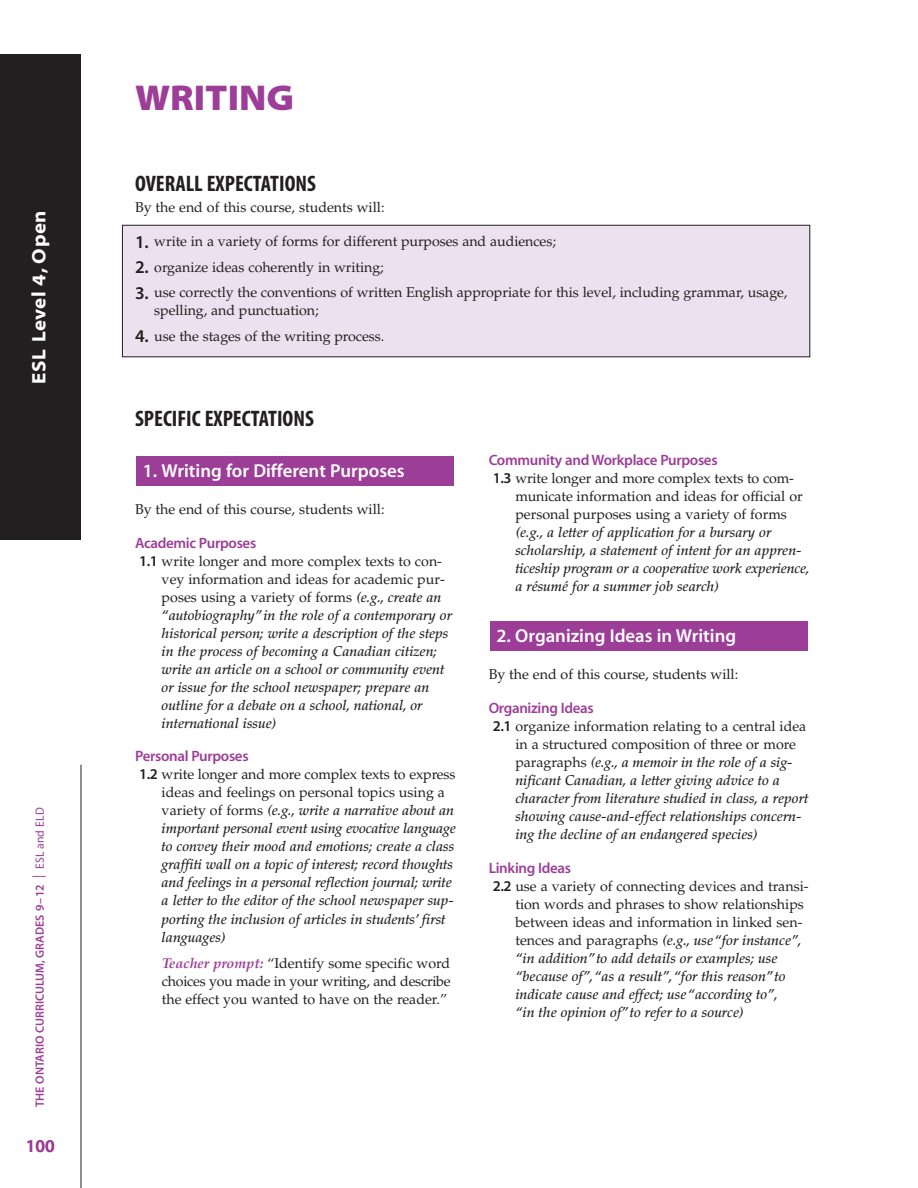
<style>
.page{position:relative;width:918px;height:1188px;background:#fff}
.page>*{position:absolute;margin:0;border:0;box-sizing:border-box;transform-origin:0 0}
.t1{font:36px "Myriad MM 830 700";color:#9c3e97}
.t2{font:22.5px "Myriad MM 700 300";color:#231f20}
.t3{font:21.75px "Myriad MM 700 700";color:#fff}
.t4{font:19.5px "Myriad MM 700 700";letter-spacing:.03em;color:#fff}
.t5{font:18.75px "Myriad MM 565 600";color:#fff}
.t6{font:18px "Myriad MM 565 600";color:#9c3e97}
.t7{font:15px "Myriad MM 565 600";letter-spacing:-.02em;color:#9c3e97}
.t8{font:italic 500 14.25px/18px "Palatino";color:#231f20}
.t9{font:14.25px/18px "Palatino";letter-spacing:-.005em;color:#231f20}
.t10{font:12px "Myriad MM 565 600";color:#9c3e97}
.s1{font-family:"Myriad MM 400 600";font-size:13.5px}
.s2{font-family:"Myriad MM 400 600"}
.s3{font-family:"Myriad MM 565 600";font-size:18px}
.s4{font-family:"Myriad MM 565 600";font-weight:400;font-style:normal;font-size:15px}
.s5{font-weight:400;font-style:normal}
.s6{font-weight:700;font-style:italic;color:#9c3e97}
.s7{font-family:"Myriad MM 565 600";font-size:15px}
</style>
<div class="page">
<hr style="left:81px;top:765px;width:1px;height:423px;background:#231f20">
<div style="left:0;top:54px;width:81px;height:486px;background:#231f20"></div>
<div style="left:490px;top:621px;width:318px;height:29px;background:#9c3e97"></div>
<div style="left:136px;top:456px;width:318px;height:29px;background:#9c3e97"></div>
<div style="left:122px;top:225px;width:688px;height:132px;background:#ece1ef"></div>
<div style="left:122px;top:225px;width:688px;height:132px;border:1px solid #231f20"></div>
<h3 class="t3" style="left:27px;top:469px;width:346px;rotate:-90deg">Grade 11, University Preparation</h3>
<h3 class="t4" style="left:29px;top:384px;width:175px;rotate:-90deg">ESL Level 4, Open</h3>
<p class="t10" style="left:34px;top:1107px;width:301px;rotate:-90deg">THE ONTARIO CURRICULUM, GRADES 9–12 <span class="s1">|</span> <span class="s2">ESL and ELD</span></p>
<p class="t6" style="left:26px;top:1137px;width:26px">10 0</p>
<h1 class="t1" style="left:135px;top:79px;width:161px">WRITING</h1>
<h2 class="t2" style="left:135px;top:172px;width:182px">OVERALL EXPECTATIONS</h2>
<p class="t9" style="left:135px;top:198px;width:251px">By the end of this course, students will:</p>
<p class="t9" style="left:135px;top:233px;width:422px"><span class="s3">1.</span> write in a variety of forms for different purposes and audiences;</p>
<p class="t9" style="left:135px;top:258px;width:250px"><span class="s3">2.</span> organize ideas coherently in writing;</p>
<p class="t9" style="left:154px;top:284px;width:635px;text-indent:-19px"><span class="s3">3.</span> use correctly the conventions of written English appropriate for this level, including grammar, usage, spelling, and punctuation;</p>
<p class="t9" style="left:135px;top:327px;width:251px"><span class="s3">4.</span> use the stages of the writing process.</p>
<h2 class="t2" style="left:135px;top:407px;width:180px">SPECIFIC EXPECTATIONS</h2>
<h3 class="t5" style="left:143px;top:461px;width:263px">1. Writing for Different Purposes</h3>
<p class="t9" style="left:135px;top:500px;width:251px">By the end of this course, students will:</p>
<p class="t7" style="left:135px;top:535px;width:123px">Academic Purposes</p>
<p class="t8" style="left:162px;top:552px;width:292px;text-indent:-23px"><span class="s4">1.1</span> <span class="s5">write longer and more complex texts to con&shy;vey information and ideas for academic pur&shy;poses using a variety of forms</span> (e.g., create an “autobiography” in the role of a contemporary or historical person; write a description of the steps in the process of becoming a Canadian citizen; write an article on a school or community event or issue for the school newspaper; prepare an outline for a debate on a school, national, or international issue)</p>
<p class="t7" style="left:135px;top:749px;width:115px">Personal Purposes</p>
<p class="t8" style="left:162px;top:766px;width:296px;text-indent:-23px"><span class="s4">1.2</span> <span class="s5">write longer and more complex texts to express ideas and feelings on personal topics using a variety of forms</span> (e.g., write a narrative about an important personal event using evocative language to convey their mood and emotions; create a class graffiti wall on a topic of interest; record thoughts and feelings in a personal reflection journal; write a letter to the editor of the school newspaper sup&shy;porting the inclusion of articles in students’ first languages)</p>
<p class="t9" style="left:162px;top:954px;width:290px;text-align:justify"><span class="s6">Teacher prompt:</span> “Identify some specific word choices you made in your writing, and describe the effect you wanted to have on the reader.”</p>
<p class="t7" style="left:489px;top:452px;width:230px">Community and Workplace Purposes</p>
<p class="t9" style="left:515px;top:470px;width:289px;text-indent:-23px"><span class="s7">1.3</span> write longer and more complex texts to com&shy;municate information and ideas for official or personal purposes using a variety of forms</p>
<p class="t8" style="left:515px;top:524px;width:296px">(e.g., a letter of application for a bursary or scholarship, a statement of intent for an appren&shy;ticeship program or a cooperative work experience, a résumé for a summer job search)</p>
<h3 class="t5" style="left:497px;top:626px;width:241px">2. Organizing Ideas in Writing</h3>
<p class="t9" style="left:489px;top:666px;width:251px">By the end of this course, students will:</p>
<p class="t7" style="left:489px;top:700px;width:107px">Organizing Ideas</p>
<p class="t8" style="left:515px;top:717px;width:294px;text-indent:-23px"><span class="s4">2.1</span> <span class="s5">organize information relating to a central idea in a structured composition of three or more paragraphs</span> (e.g., a memoir in the role of a sig&shy;nificant Canadian, a letter giving advice to a character from literature studied in class, a report showing cause-and-effect relationships concern&shy;ing the decline of an endangered species)</p>
<p class="t7" style="left:489px;top:860px;width:84px">Linking Ideas</p>
<p class="t8" style="left:515px;top:877px;width:295px;text-indent:-23px"><span class="s4">2.2</span> <span class="s5">use a variety of connecting devices and transi&shy;tion words and phrases to show relationships between ideas and information in linked sen&shy;tences and paragraphs</span> (e.g., use “for instance”, “in addition” to add details or examples; use “because of”, “as a result”, “for this reason” to indicate cause and effect; use “according to”,<br>“in the opinion of” to refer to a source)</p>
</div>
